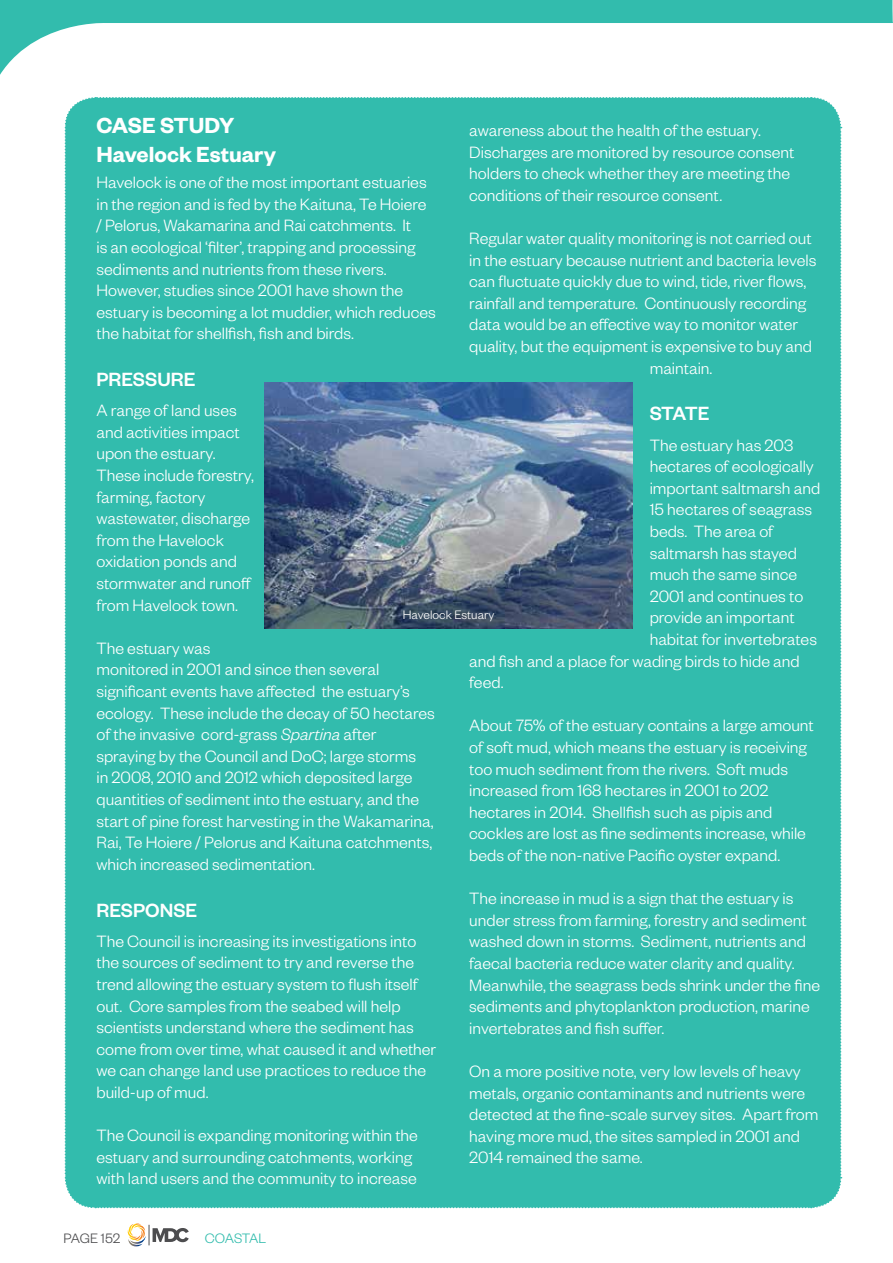
<style>
.page{position:relative;width:893px;height:1263px;background:#fff}
.page>*{position:absolute;margin:0;border:0;box-sizing:border-box;transform-origin:0 0}
.t1{font:600 24px/28.8px "Founders Grotesk";color:#fff}
.t2{font:500 21px "Founders Grotesk";color:#fff}
.t3{font:300 18px/21.6px "Founders Grotesk";color:#fff}
.t4{font:300 15px "Founders Grotesk";letter-spacing:-.005em;color:#4d4d4f}
.t5{font:300 15px "Founders Grotesk";letter-spacing:-.02em;color:#32bcad}
.t6{font:300 13.5px "Founders Grotesk";color:#fff}
.s1{font-style:italic}
</style>
<div class="page">
<svg style="left:0;top:0;width:893px;height:75px"></svg>
<svg style="left:127px;top:1223px;width:62px;height:23px"></svg>
<div style="left:64px;top:97px;width:778px;height:1112px;background:#32bcad"></div>
<img style="left:265px;top:383px;width:368px;height:245px">
<h1 class="t1" style="left:96px;top:110px;width:181px">CASE STUDY<br>Havelock Estuary</h1>
<p class="t3" style="left:96px;top:171px;width:341px">Havelock is one of the most important estuaries in the region and is fed by the Kaituna, Te Hoiere / Pelorus, Wakamarina and Rai catchments. It<br>is an ecological ‘filter’, trapping and processing sediments and nutrients from these rivers.<br>However, studies since 2001 have shown the estuary is becoming a lot muddier, which reduces the habitat for shellfish, fish and birds.</p>
<p class="t2" style="left:96px;top:366px;width:100px">PRESSURE</p>
<p class="t3" style="left:96px;top:399px;width:159px">A range of land uses and activities impact upon the estuary.<br>These include forestry, farming, factory wastewater, discharge from the Havelock oxidation ponds and stormwater and runoff from Havelock town.</p>
<p class="t3" style="left:96px;top:636px;width:340px">The estuary was<br>monitored in 2001 and since then several significant events have affected the estuary’s ecology. These include the decay of 50 hectares of the invasive cord-grass <span class="s1">Spartina</span> after spraying by the Council and DoC; large storms<br>in 2008, 2010 and 2012 which deposited large quantities of sediment into the estuary, and the start of pine forest harvesting in the Wakamarina, Rai, Te Hoiere / Pelorus and Kaituna catchments, which increased sedimentation.</p>
<p class="t2" style="left:96px;top:897px;width:102px">RESPONSE</p>
<p class="t3" style="left:96px;top:929px;width:341px">The Council is increasing its investigations into the sources of sediment to try and reverse the trend allowing the estuary system to flush itself out. Core samples from the seabed will help scientists understand where the sediment has come from over time, what caused it and whether we can change land use practices to reduce the build-up of mud.</p>
<p class="t3" style="left:96px;top:1124px;width:323px">The Council is expanding monitoring within the estuary and surrounding catchments, working with land users and the community to increase</p>
<p class="t3" style="left:469px;top:119px;width:327px">awareness about the health of the estuary.<br>Discharges are monitored by resource consent holders to check whether they are meeting the conditions of their resource consent.</p>
<p class="t3" style="left:469px;top:227px;width:344px">Regular water quality monitoring is not carried out</p>
<p class="t3" style="left:469px;top:248px;width:349px">in the estuary because nutrient and bacteria levels</p>
<p class="t3" style="left:469px;top:270px;width:339px">can fluctuate quickly due to wind, tide, river flows,</p>
<p class="t3" style="left:469px;top:291px;width:339px">rainfall and temperature. Continuously recording</p>
<p class="t3" style="left:469px;top:313px;width:330px">data would be an effective way to monitor water</p>
<p class="t3" style="left:469px;top:335px;width:344px">quality, but the equipment is expensive to buy and</p>
<p class="t3" style="left:650px;top:356px;width:64px">maintain.</p>
<p class="t2" style="left:650px;top:401px;width:61px">STATE</p>
<p class="t3" style="left:650px;top:433px;width:145px">The estuary has 203</p>
<p class="t3" style="left:650px;top:455px;width:166px">hectares of ecologically</p>
<p class="t3" style="left:650px;top:476px;width:172px">important saltmarsh and</p>
<p class="t3" style="left:650px;top:498px;width:164px">15 hectares of seagrass</p>
<p class="t3" style="left:650px;top:520px;width:125px">beds. The area of</p>
<p class="t3" style="left:650px;top:541px;width:149px">saltmarsh has stayed</p>
<p class="t3" style="left:650px;top:563px;width:149px">much the same since</p>
<p class="t3" style="left:650px;top:584px;width:155px">2001 and continues to</p>
<p class="t3" style="left:650px;top:606px;width:146px">provide an important</p>
<p class="t3" style="left:650px;top:628px;width:169px">habitat for invertebrates</p>
<p class="t3" style="left:469px;top:649px;width:332px">and fish and a place for wading birds to hide and</p>
<p class="t3" style="left:469px;top:671px;width:36px">feed.</p>
<p class="t3" style="left:469px;top:714px;width:346px">About 75% of the estuary contains a large amount of soft mud, which means the estuary is receiving too much sediment from the rivers. Soft muds increased from 168 hectares in 2001 to 202 hectares in 2014. Shellfish such as pipis and cockles are lost as fine sediments increase, while beds of the non-native Pacific oyster expand.</p>
<p class="t3" style="left:469px;top:887px;width:352px">The increase in mud is a sign that the estuary is under stress from farming, forestry and sediment washed down in storms. Sediment, nutrients and faecal bacteria reduce water clarity and quality.<br>Meanwhile, the seagrass beds shrink under the fine sediments and phytoplankton production, marine invertebrates and fish suffer.</p>
<p class="t3" style="left:469px;top:1060px;width:351px">On a more positive note, very low levels of heavy metals, organic contaminants and nutrients were detected at the fine-scale survey sites. Apart from having more mud, the sites sampled in 2001 and 2014 remained the same.</p>
<p class="t6" style="left:403px;top:606px;width:93px">Havelock Estuary</p>
<p class="t4" style="left:64px;top:1229px;width:58px">PAGE 152</p>
<p class="t5" style="left:205px;top:1229px;width:63px">COASTAL</p>
</div>
